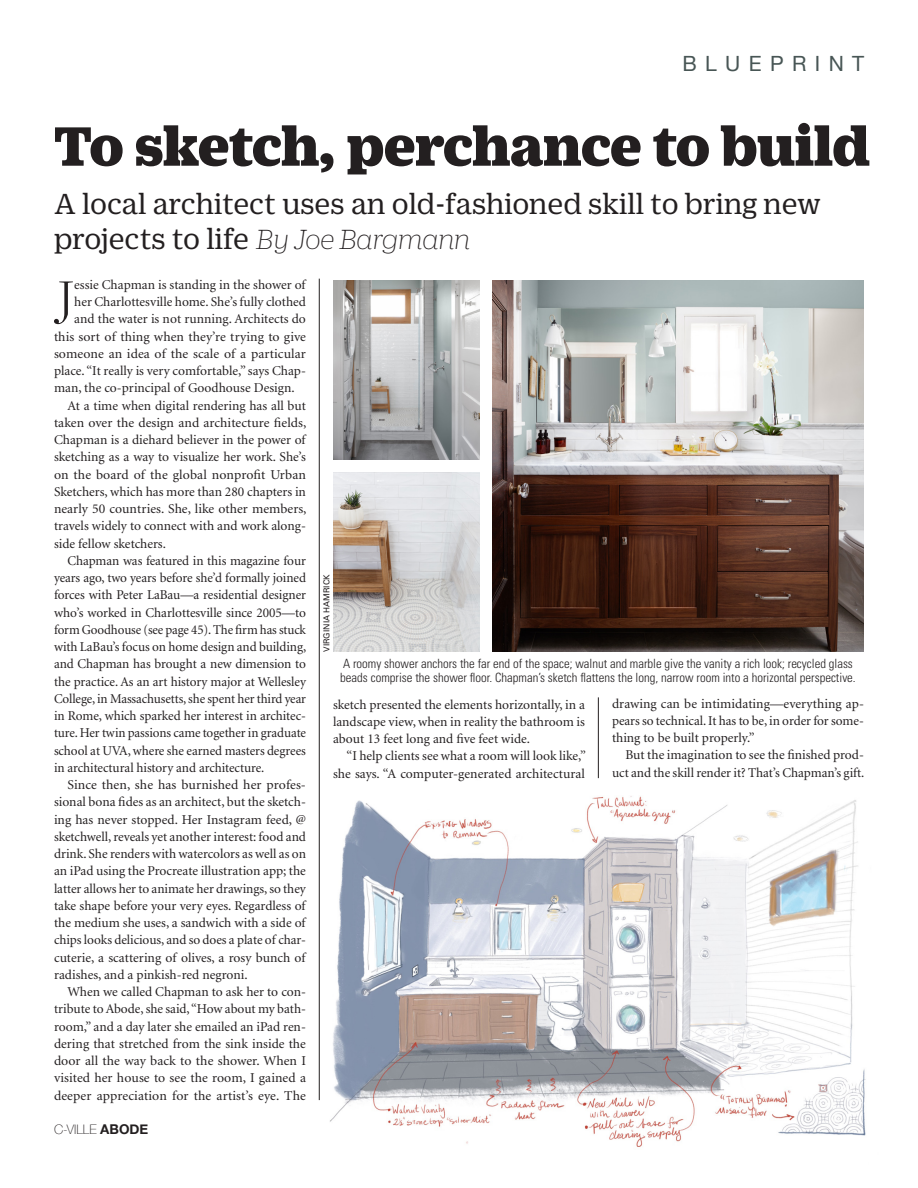
<style>
.page{position:relative;width:918px;height:1188px;background:#fff}
.page>*{position:absolute;margin:0;border:0;box-sizing:border-box;transform-origin:0 0}
.ABODE_HEAD{font:900 60px "Duplicate Ionic";letter-spacing:-.01em;color:#231f20}
.ABODE_TEXT__DROP_CAP{font:300 57.3px "Freight Disp Pro";color:#231f20}
.ABODE_SUB{font:31.5px/34.5px "Duplicate Ionic";letter-spacing:-.005em;color:#231f20}
.t1{font:21px "Helvetica Neue";letter-spacing:.4em;color:#485655}
.ABODE_TEXT__INDENT{font:13.5px/17.2px "Minion";color:#231f20;text-align:justify}
.ABODE_TEXT__DROP_CAP-2{font:13.5px "Minion";color:#231f20}
.Kids_CAPTION{font:100 13.2px "Helvetica Neue";color:#231f20}
.t2{font:300 condensed 12.75px/14.2px "Univers";color:#231f20}
.t3{font:8.25px "Univers";color:#231f20}
.s1{font-weight:100;font-style:italic;font-size:30px}
.s2{font-weight:700;font-size:13.5px}
</style>
<div class="page">
<hr style="left:319px;top:279px;width:1px;height:821px;background:#231f20">
<img style="left:330px;top:734px;width:536px;height:413px">
<img style="left:493px;top:280px;width:371px;height:372px">
<img style="left:333px;top:473px;width:146px;height:179px">
<img style="left:333px;top:280px;width:146px;height:179px">
<hr style="left:598px;top:697px;width:1px;height:81px;background:#231f20">
<p class="t1" style="left:682px;top:48px;width:183px">BLUEPRINT</p>
<p class="ABODE_HEAD" style="left:54px;top:102px;width:817px">To sketch, perchance to build</p>
<p class="ABODE_SUB" style="left:54px;top:184px;width:768px">A local architect uses an old-fashioned skill to bring new projects to life <span class="s1">By Joe Bargmann</span></p>
<p class="ABODE_TEXT__DROP_CAP" style="left:57px;top:262px;width:19px">J</p>
<p class="ABODE_TEXT__DROP_CAP-2" style="left:74px;top:278px;width:233px">essie Chapman is standing in the shower of</p>
<p class="ABODE_TEXT__DROP_CAP-2" style="left:74px;top:295px;width:233px">her Charlottesville home. She’s fully clothed</p>
<p class="ABODE_TEXT__DROP_CAP-2" style="left:74px;top:312px;width:233px">and the water is not running. Architects do</p>
<p class="ABODE_TEXT__DROP_CAP-2" style="left:54px;top:330px;width:253px">this sort of thing when they’re trying to give</p>
<p class="ABODE_TEXT__DROP_CAP-2" style="left:54px;top:347px;width:253px">someone an idea of the scale of a particular</p>
<p class="ABODE_TEXT__DROP_CAP-2" style="left:54px;top:364px;width:254px">place. “It really is very comfortable,” says Chap-</p>
<p class="ABODE_TEXT__DROP_CAP-2" style="left:54px;top:381px;width:242px">man, the co-principal of Goodhouse Design.</p>
<p class="ABODE_TEXT__INDENT" style="left:54px;top:397px;width:254px;text-indent:14px">At a time when digital rendering has all but taken over the design and architecture fields, Chapman is a diehard believer in the power of sketching as a way to visualize her work. She’s on the board of the global nonprofit Urban Sketchers, which has more than 280 chapters in nearly 50 countries. She, like other members, travels widely to connect with and work along&shy;side fellow sketchers.</p>
<p class="ABODE_TEXT__INDENT" style="left:54px;top:552px;width:254px;text-indent:14px">Chapman was featured in this magazine four years ago, two years before she’d formally joined forces with Peter LaBau—a residential designer who’s worked in Charlottesville since 2005—to form Goodhouse (see page 45). The firm has stuck with LaBau’s focus on home design and building, and Chapman has brought a new dimension to the practice. As an art history major at Wellesley College, in Massachusetts, she spent her third year in Rome, which sparked her interest in architec&shy;ture. Her twin passions came together in graduate school at UVA, where she earned masters degrees in architectural history and architecture.</p>
<p class="ABODE_TEXT__INDENT" style="left:54px;top:777px;width:254px;text-indent:14px">Since then, she has burnished her profes&shy;sional bona fides as an architect, but the sketch&shy;ing has never stopped. Her Instagram feed, @ sketchwell, reveals yet another interest: food and drink. She renders with watercolors as well as on an iPad using the Procreate illustration app; the latter allows her to animate her drawings, so they take shape before your very eyes. Regardless of the medium she uses, a sandwich with a side of chips looks delicious, and so does a plate of char&shy;cuterie, a scattering of olives, a rosy bunch of radishes, and a pinkish-red negroni.</p>
<p class="ABODE_TEXT__INDENT" style="left:54px;top:984px;width:254px;text-indent:14px">When we called Chapman to ask her to con&shy;tribute to Abode, she said, “How about my bath&shy;room,” and a day later she emailed an iPad ren&shy;dering that stretched from the sink inside the door all the way back to the shower. When I visited her house to see the room, I gained a deeper appreciation for the artist’s eye. The</p>
<p class="t3" style="left:321px;top:652px;width:79px;rotate:-90deg">VIRGINIA HAMRICK</p>
<p class="t2" style="left:340px;top:656px;width:517px">A roomy shower anchors the far end of the space; walnut and marble give the vanity a rich look; recycled glass beads comprise the shower floor. Chapman’s sketch flattens the long, narrow room into a horizontal perspective.</p>
<p class="ABODE_TEXT__INDENT" style="left:612px;top:695px;width:254px">drawing can be intimidating—everything ap&shy;pears so technical. It has to be, in order for some&shy;thing to be built properly.”</p>
<p class="ABODE_TEXT__INDENT" style="left:612px;top:747px;width:254px;text-align:right">But the imagination to see the finished prod&shy;uct and the skill render it? That’s Chapman’s gift.</p>
<p class="ABODE_TEXT__INDENT" style="left:333px;top:696px;width:253px">sketch presented the elements horizontally, in a landscape view, when in reality the bathroom is about 13 feet long and five feet wide.</p>
<p class="ABODE_TEXT__INDENT" style="left:333px;top:748px;width:254px;text-align:right">“I help clients see what a room will look like,” she says. “A computer-generated architectural</p>
<p class="Kids_CAPTION" style="left:54px;top:1119px;width:96px">C-VILLE <span class="s2">ABODE</span></p>
</div>
